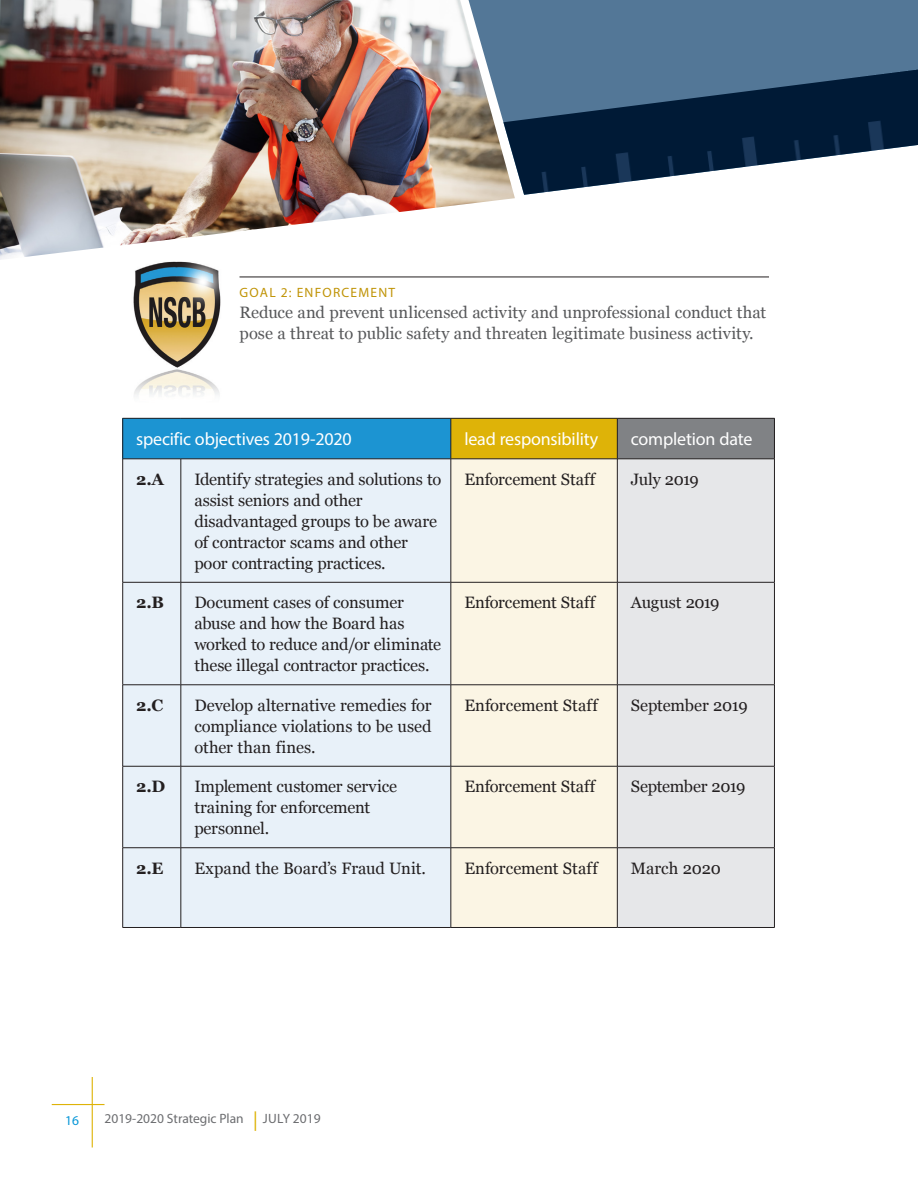
<style>
.page{position:relative;width:918px;height:1188px;background:#fff}
.page>*{position:absolute;margin:0;border:0;box-sizing:border-box;transform-origin:0 0}
.table_title{font:18px "Myriad Pro";letter-spacing:-.01em;color:#fff}
.body_text{font:16.5px/21px "Georgia";letter-spacing:-.01em;color:#231f20}
.body_text-2{font:16.5px/21px "Georgia";color:#57585a}
.body_text-3{font:700 16.5px "Georgia";color:#231f20}
.body_text-4{font:16.5px "Georgia";letter-spacing:-.03em;color:#231f20}
.t1{font:13.5px "Myriad Pro";color:#6c6d70}
.goal{font:13.5px "Myriad Pro";letter-spacing:.09em;color:#c09407}
.t2{font:13.5px "Myriad Pro";color:#0696d7}
.s1{font-size:19.5px;color:#deb308}
</style>
<div class="page">
<hr style="left:52px;top:1104px;width:53px;height:1px;background:#deb308">
<hr style="left:92px;top:1077px;width:1px;height:71px;background:#deb308">
<img style="left:133px;top:261px;width:88px;height:135px">
<img style="left:0;top:0;width:515px;height:260px">
<div style="left:123px;top:418px;width:328px;height:41px;background:#1c94d2"></div>
<div style="left:451px;top:418px;width:166px;height:41px;background:#deb308"></div>
<div style="left:617px;top:418px;width:157px;height:41px;background:#808285"></div>
<div style="left:123px;top:460px;width:328px;height:467px;background:#e8f1f9"></div>
<div style="left:452px;top:460px;width:165px;height:467px;background:#fbf5e4"></div>
<div style="left:618px;top:460px;width:156px;height:467px;background:#e6e7e9"></div>
<hr style="left:123px;top:418px;width:58px;height:1px;background:#231f20">
<hr style="left:122px;top:419px;width:1px;height:40px;background:#231f20">
<hr style="left:181px;top:418px;width:270px;height:1px;background:#231f20">
<hr style="left:451px;top:418px;width:166px;height:1px;background:#231f20">
<hr style="left:451px;top:419px;width:1px;height:40px;background:#231f20">
<hr style="left:617px;top:418px;width:158px;height:1px;background:#231f20">
<hr style="left:617px;top:419px;width:1px;height:40px;background:#231f20">
<hr style="left:774px;top:419px;width:1px;height:40px;background:#231f20">
<hr style="left:123px;top:459px;width:58px;height:1px;background:#231f20">
<hr style="left:122px;top:459px;width:1px;height:123px;background:#231f20">
<hr style="left:181px;top:459px;width:270px;height:1px;background:#231f20">
<hr style="left:181px;top:459px;width:1px;height:123px;background:#231f20">
<hr style="left:451px;top:459px;width:166px;height:1px;background:#231f20">
<hr style="left:451px;top:459px;width:1px;height:123px;background:#231f20">
<hr style="left:617px;top:459px;width:158px;height:1px;background:#231f20">
<hr style="left:617px;top:459px;width:1px;height:123px;background:#231f20">
<hr style="left:774px;top:459px;width:1px;height:123px;background:#231f20">
<hr style="left:123px;top:582px;width:58px;height:1px;background:#231f20">
<hr style="left:122px;top:582px;width:1px;height:103px;background:#231f20">
<hr style="left:181px;top:582px;width:270px;height:1px;background:#231f20">
<hr style="left:181px;top:582px;width:1px;height:103px;background:#231f20">
<hr style="left:451px;top:582px;width:166px;height:1px;background:#231f20">
<hr style="left:451px;top:582px;width:1px;height:103px;background:#231f20">
<hr style="left:617px;top:582px;width:158px;height:1px;background:#231f20">
<hr style="left:617px;top:582px;width:1px;height:103px;background:#231f20">
<hr style="left:774px;top:582px;width:1px;height:103px;background:#231f20">
<hr style="left:123px;top:685px;width:58px;height:1px;background:#231f20">
<hr style="left:122px;top:685px;width:1px;height:81px;background:#231f20">
<hr style="left:181px;top:685px;width:270px;height:1px;background:#231f20">
<hr style="left:181px;top:685px;width:1px;height:81px;background:#231f20">
<hr style="left:451px;top:685px;width:166px;height:1px;background:#231f20">
<hr style="left:451px;top:685px;width:1px;height:81px;background:#231f20">
<hr style="left:617px;top:685px;width:158px;height:1px;background:#231f20">
<hr style="left:617px;top:685px;width:1px;height:81px;background:#231f20">
<hr style="left:774px;top:685px;width:1px;height:81px;background:#231f20">
<hr style="left:123px;top:766px;width:58px;height:1px;background:#231f20">
<hr style="left:122px;top:766px;width:1px;height:82px;background:#231f20">
<hr style="left:181px;top:766px;width:270px;height:1px;background:#231f20">
<hr style="left:181px;top:766px;width:1px;height:82px;background:#231f20">
<hr style="left:451px;top:766px;width:166px;height:1px;background:#231f20">
<hr style="left:451px;top:766px;width:1px;height:82px;background:#231f20">
<hr style="left:617px;top:766px;width:158px;height:1px;background:#231f20">
<hr style="left:617px;top:766px;width:1px;height:82px;background:#231f20">
<hr style="left:774px;top:766px;width:1px;height:82px;background:#231f20">
<hr style="left:123px;top:847px;width:58px;height:1px;background:#231f20">
<hr style="left:122px;top:848px;width:1px;height:79px;background:#231f20">
<hr style="left:181px;top:847px;width:270px;height:1px;background:#231f20">
<hr style="left:181px;top:848px;width:1px;height:79px;background:#231f20">
<hr style="left:451px;top:847px;width:166px;height:1px;background:#231f20">
<hr style="left:451px;top:848px;width:1px;height:79px;background:#231f20">
<hr style="left:617px;top:847px;width:158px;height:1px;background:#231f20">
<hr style="left:617px;top:848px;width:1px;height:79px;background:#231f20">
<hr style="left:774px;top:848px;width:1px;height:79px;background:#231f20">
<hr style="left:123px;top:927px;width:58px;height:1px;background:#231f20">
<hr style="left:181px;top:927px;width:270px;height:1px;background:#231f20">
<hr style="left:451px;top:927px;width:166px;height:1px;background:#231f20">
<hr style="left:617px;top:927px;width:158px;height:1px;background:#231f20">
<hr style="left:240px;top:277px;width:529px;height:1px;background:#231f20">
<svg style="left:469px;top:0;width:449px;height:195px;background:#607e98"></svg>
<img style="left:503px;top:68px;width:415px;height:127px">
<p class="goal" style="left:240px;top:285px;width:157px">GOAL 2: ENFORCEMENT</p>
<p class="body_text-2" style="left:240px;top:303px;width:528px">Reduce and prevent unlicensed activity and unprofessional conduct that pose a threat to public safety and threaten legitimate business activity.</p>
<p class="table_title" style="left:136px;top:428px;width:217px">specific objectives 2019-2020</p>
<p class="table_title" style="left:464px;top:428px;width:135px">lead responsibility</p>
<p class="table_title" style="left:631px;top:428px;width:123px">completion date</p>
<p class="body_text-3" style="left:136px;top:468px;width:29px">2.A</p>
<p class="body_text" style="left:194px;top:469px;width:248px">Identify strategies and solutions to assist seniors and other disadvantaged groups to be aware of contractor scams and other poor contracting practices.</p>
<p class="body_text" style="left:464px;top:469px;width:132px">Enforcement Staff</p>
<p class="body_text-4" style="left:631px;top:469px;width:70px">July 2019</p>
<p class="body_text-3" style="left:136px;top:592px;width:29px">2.B</p>
<p class="body_text" style="left:194px;top:592px;width:248px">Document cases of consumer abuse and how the Board has worked to reduce and/or eliminate these illegal contractor practices.</p>
<p class="body_text" style="left:464px;top:592px;width:132px">Enforcement Staff</p>
<p class="body_text" style="left:631px;top:592px;width:90px">August 2019</p>
<p class="body_text-3" style="left:136px;top:694px;width:29px">2.C</p>
<p class="body_text" style="left:194px;top:695px;width:239px;text-align:justify">Develop alternative remedies for compliance violations to be used other than fines.</p>
<p class="body_text" style="left:464px;top:695px;width:135px">Enforcement Staff</p>
<p class="body_text" style="left:631px;top:695px;width:118px">September 2019</p>
<p class="body_text-3" style="left:136px;top:776px;width:31px">2.D</p>
<p class="body_text" style="left:194px;top:776px;width:204px">Implement customer service training for enforcement personnel.</p>
<p class="body_text" style="left:464px;top:776px;width:132px">Enforcement Staff</p>
<p class="body_text" style="left:631px;top:776px;width:116px">September 2019</p>
<p class="body_text-3" style="left:136px;top:857px;width:29px">2.E</p>
<p class="body_text" style="left:194px;top:858px;width:233px">Expand the Board’s Fraud Unit.</p>
<p class="body_text" style="left:464px;top:858px;width:135px">Enforcement Staff</p>
<p class="body_text" style="left:631px;top:858px;width:91px">March 2020</p>
<p class="t2" style="left:65px;top:1112px;width:15px">16</p>
<p class="t1" style="left:105px;top:1110px;width:218px">2019-2020 Strategic Plan <span class="s1">|</span> JULY 2019</p>
</div>
